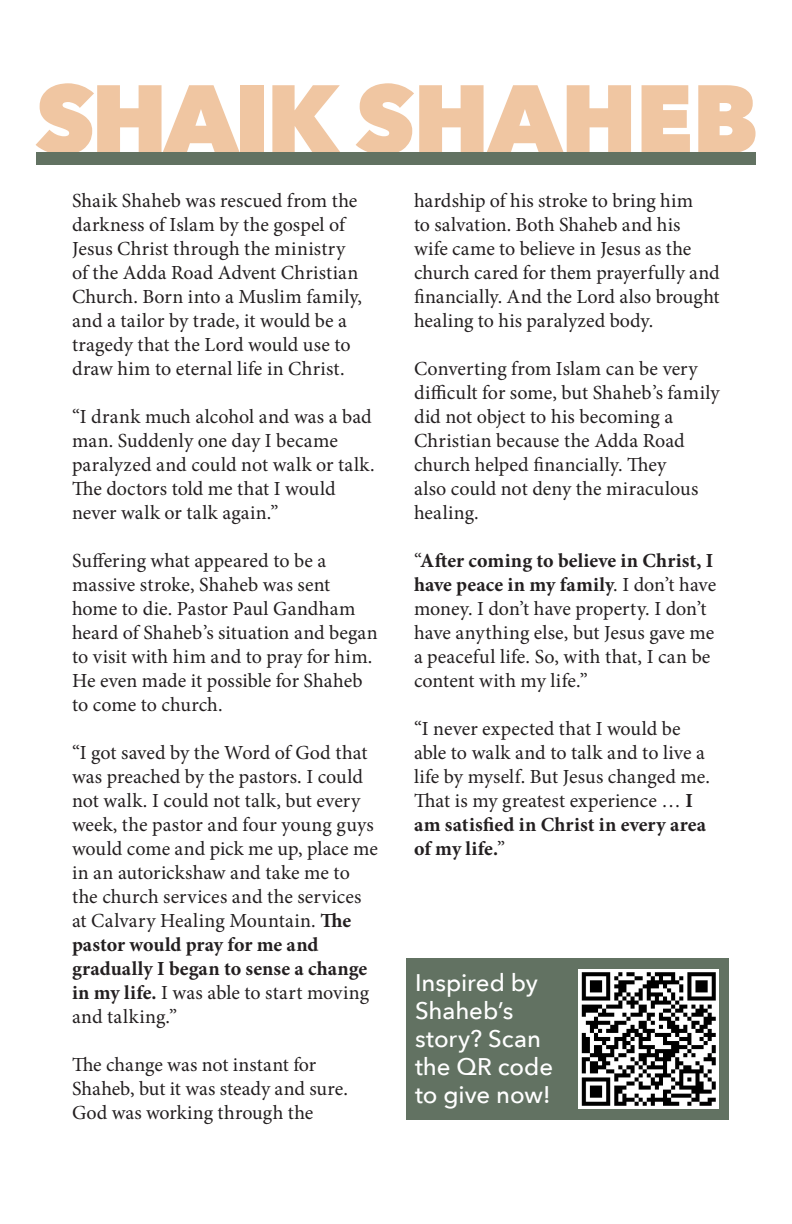
<style>
.page{position:relative;width:792px;height:1224px;background:#fff}
.page>*{position:absolute;margin:0;border:0;box-sizing:border-box;transform-origin:0 0}
.t1{font:800 96px "Avenir Next";letter-spacing:-.025em;color:#f0c6a2}
.t2{font:500 24px/28px "Avenir Next";letter-spacing:-.005em;color:#fff}
.t3{font:20px/24px "Minion Pro";letter-spacing:.005em;color:#231f20}
.s1{font-weight:700}
</style>
<div class="page">
<div style="left:36px;top:152px;width:720px;height:13px;background:#627262"></div>
<div style="left:406px;top:958px;width:322px;height:162px;background:#627262"></div>
<img style="left:579px;top:970px;width:139px;height:138px">
<p class="t1" style="left:36px;top:60px;width:724px">SHAIK SHAHEB</p>
<p class="t3" style="left:72px;top:189px;width:292px">Shaik Shaheb was rescued from the darkness of Islam by the gospel of Jesus Christ through the ministry of the Adda Road Advent Christian Church. Born into a Muslim family, and a tailor by trade, it would be a tragedy that the Lord would use to draw him to eternal life in Christ.</p>
<p class="t3" style="left:72px;top:405px;width:304px">“I drank much alcohol and was a bad man. Suddenly one day I became paralyzed and could not walk or talk.<br>The doctors told me that I would never walk or talk again.”</p>
<p class="t3" style="left:72px;top:549px;width:307px">Suffering what appeared to be a massive stroke, Shaheb was sent home to die. Pastor Paul Gandham heard of Shaheb’s situation and began to visit with him and to pray for him.<br>He even made it possible for Shaheb to come to church.</p>
<p class="t3" style="left:72px;top:741px;width:307px">“I got saved by the Word of God that was preached by the pastors. I could not walk. I could not talk, but every week, the pastor and four young guys would come and pick me up, place me in an autorickshaw and take me to the church services and the services at Calvary Healing Mountain. <span class="s1">The pastor would pray for me and gradually I began to sense a change in my life.</span> I was able to start moving and talking.”</p>
<p class="t3" style="left:72px;top:1053px;width:277px">The change was not instant for<br>Shaheb, but it was steady and sure.<br>God was working through the</p>
<p class="t3" style="left:414px;top:189px;width:307px">hardship of his stroke to bring him<br>to salvation. Both Shaheb and his<br>wife came to believe in Jesus as the church cared for them prayerfully and financially. And the Lord also brought healing to his paralyzed body.</p>
<p class="t3" style="left:414px;top:357px;width:307px">Converting from Islam can be very difficult for some, but Shaheb’s family did not object to his becoming a<br>Christian because the Adda Road church helped financially. They<br>also could not deny the miraculous healing.</p>
<p class="t3" style="left:414px;top:549px;width:304px">“<span class="s1">After coming to believe in Christ, I have peace in my family</span>. I don’t have money. I don’t have property. I don’t have anything else, but Jesus gave me a peaceful life. So, with that, I can be content with my life.”</p>
<p class="t3" style="left:414px;top:717px;width:297px">“I never expected that I would be able to walk and to talk and to live a life by myself. But Jesus changed me.<br>That is my greatest experience … <span class="s1">I am satisfied in Christ in every area of my life.</span>”</p>
<p class="t2" style="left:415px;top:968px;width:140px">Inspired by<br>Shaheb’s story? Scan the QR code</p>
<p class="t2" style="left:415px;top:1080px;width:137px">to give now!</p>
</div>
